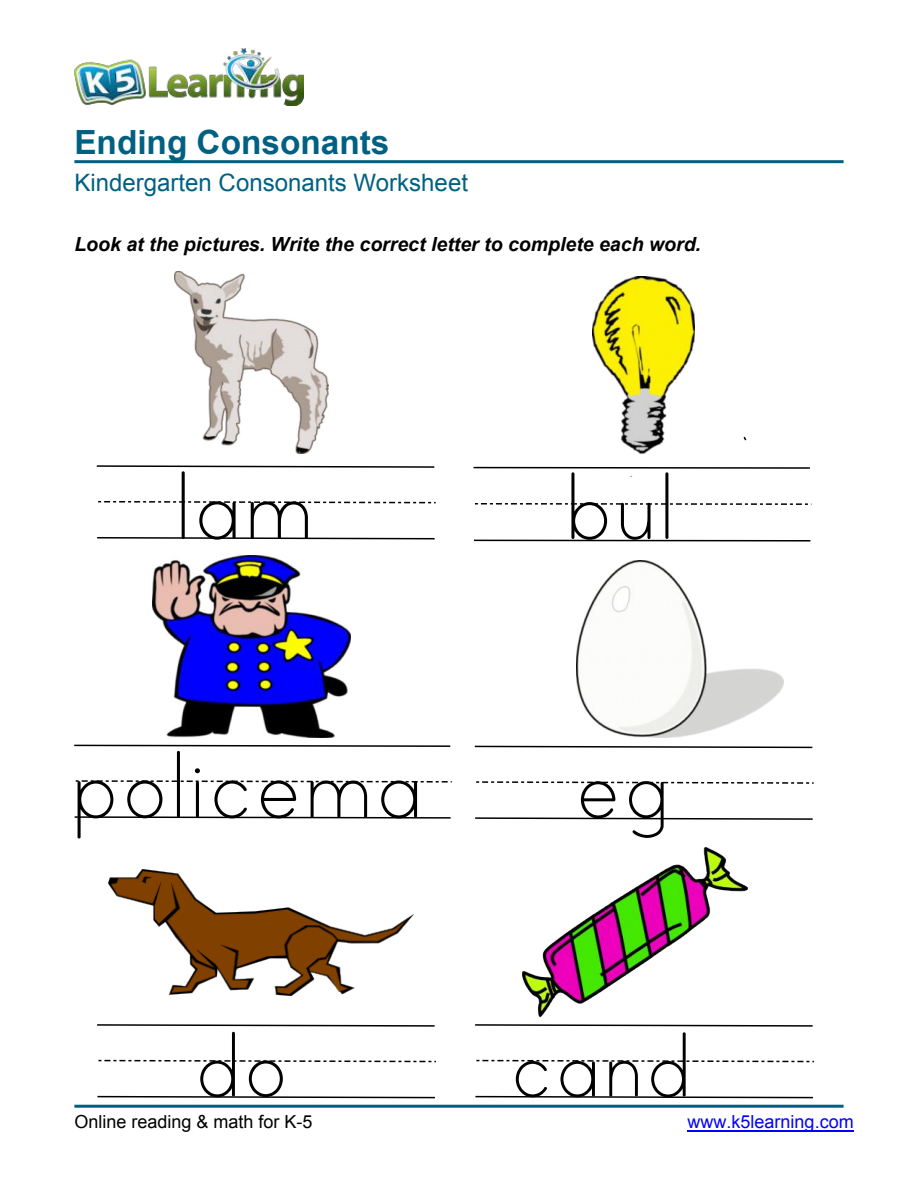
<style>
.page{position:relative;width:918px;height:1188px;background:#fff}
.page>*{position:absolute;margin:0;border:0;box-sizing:border-box;transform-origin:0 0}
.t1{font:110.25px "Print Clearly";color:#000}
.t2{font:108.9px "Print Clearly";color:#000}
.t3{font:108.45px "Print Clearly";color:#000}
.t4{font:106.8px "Print Clearly";color:#000}
.t5{font:105.3px "Print Clearly";color:#000}
.t6{font:104.7px "Print Clearly";color:#000}
.t7{font:700 33.3px "Arial";color:#006081}
.t8{font:24px "Arial";color:#006081}
.t9{font:italic 700 19.5px "Arial";color:#000}
.t10{font:18px "Arial";color:#000}
.t11{font:18px "Arial";color:#00f}
</style>
<div class="page">
<img style="left:74px;top:49px;width:230px;height:57px">
<hr style="left:74px;top:160px;width:770px;height:3px;background:#006081">
<hr style="left:74px;top:1105px;width:770px;height:3px;background:#006081">
<hr style="left:687px;top:1130px;width:167px;height:2px;background:#00f">
<img style="left:523px;top:848px;width:224px;height:168px">
<svg style="left:96px;top:465px;width:339px;height:3px"></svg>
<svg style="left:97px;top:537px;width:338px;height:3px"></svg>
<svg style="left:98px;top:500px;width:338px;height:4px"></svg>
<hr style="left:474px;top:467px;width:336px;height:2px;background:#000">
<hr style="left:474px;top:540px;width:336px;height:2px;background:#000">
<svg style="left:475px;top:503px;width:336px;height:2px"></svg>
<svg style="left:74px;top:744px;width:377px;height:3px"></svg>
<svg style="left:74px;top:816px;width:377px;height:3px"></svg>
<svg style="left:75px;top:780px;width:377px;height:3px"></svg>
<svg style="left:474px;top:745px;width:339px;height:4px"></svg>
<svg style="left:475px;top:817px;width:338px;height:3px"></svg>
<svg style="left:476px;top:781px;width:338px;height:3px"></svg>
<svg style="left:97px;top:1024px;width:338px;height:3px"></svg>
<svg style="left:97px;top:1095px;width:338px;height:4px"></svg>
<svg style="left:98px;top:1059px;width:338px;height:4px"></svg>
<svg style="left:475px;top:1024px;width:338px;height:3px"></svg>
<svg style="left:475px;top:1095px;width:338px;height:4px"></svg>
<svg style="left:476px;top:1059px;width:338px;height:4px"></svg>
<img style="left:174px;top:271px;width:154px;height:183px">
<img style="left:593px;top:277px;width:102px;height:200px">
<img style="left:152px;top:556px;width:199px;height:182px">
<img style="left:577px;top:560px;width:206px;height:178px">
<img style="left:108px;top:869px;width:305px;height:126px">
<h3 class="t7" style="left:74px;top:129px;width:316px">Ending Consonants</h3>
<p class="t8" style="left:74px;top:174px;width:395px">Kindergarten Consonants Worksheet</p>
<p class="t9" style="left:74px;top:236px;width:628px">Look at the pictures. Write the correct letter to complete each word.</p>
<h1 class="t1" style="left:174px;top:455px;width:142px">lam</h1>
<h2 class="t2" style="left:70px;top:735px;width:356px">policema</h2>
<h3 class="t3" style="left:564px;top:456px;width:113px">bul</h3>
<h3 class="t4" style="left:574px;top:736px;width:98px">eg</h3>
<h3 class="t5" style="left:194px;top:1016px;width:98px">do</h3>
<h3 class="t6" style="left:509px;top:1017px;width:185px">cand</h3>
<p class="t10" style="left:74px;top:1115px;width:240px">Online reading &amp; math for K-5</p>
<p class="t11" style="left:687px;top:1115px;width:168px">www.k5learning.com</p>
</div>
